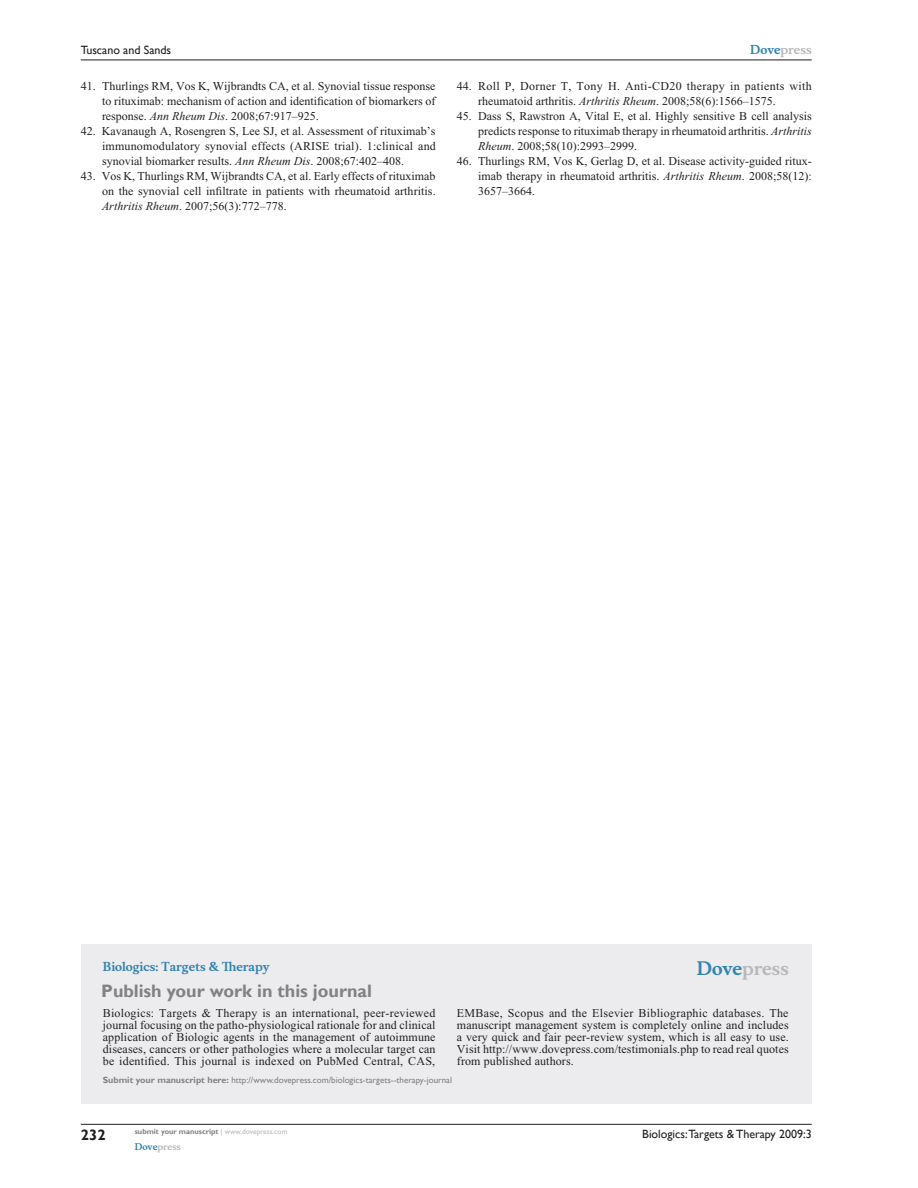
<style>
.page{position:relative;width:918px;height:1188px;background:#fff}
.page>*{position:absolute;margin:0;border:0;box-sizing:border-box;transform-origin:0 0}
.t1{font:700 18px "Gill Sans";color:#808285}
.t2{font:700 18px "Musee";color:#b8b9bc}
.t3{font:700 15px "Gill Sans";color:#231f20}
.t4{font:12px/15px "Times New Roman";color:#231f20;text-align:justify}
.t5{font:12px/15px "Times New Roman";letter-spacing:.025em;color:#231f20}
.t6{font:12px "Gill Sans";color:#231f20}
.t7{font:700 12px "Musee";color:#3485ae}
.t8{font:700 12px "Musee";color:#b8b9bc}
.t9{font:9px "Gill Sans";color:#808285}
.t10{font:700 9px "Musee";color:#b8b9bc}
.t11{font:700 7.5px "Gill Sans";color:#808285}
.s1{color:#3485ae}
.s2{font-style:italic}
.s3{font-weight:700}
.s4{font-weight:400;color:#b8b9bc}
</style>
<div class="page">
<div style="left:81px;top:944px;width:731px;height:159px;background:#ececee"></div>
<hr style="left:81px;top:1124px;width:731px;height:1px;background:#231f20">
<hr style="left:81px;top:60px;width:731px;height:1px;background:#231f20">
<p class="t6" style="left:81px;top:43px;width:92px">Tuscano and Sands</p>
<p class="t8" style="left:750px;top:43px;width:63px"><span class="s1">Dove</span>press</p>
<p class="t4" style="left:102px;top:79px;width:335px;text-indent:-21px">41. Thurlings RM, Vos K, Wijbrandts CA, et al. Synovial tissue response to rituximab: mechanism of action and identification of biomarkers of response. <span class="s2">Ann Rheum Dis</span>. 2008;67:917–925.</p>
<p class="t4" style="left:102px;top:124px;width:335px;text-indent:-21px">42. Kavanaugh A, Rosengren S, Lee SJ, et al. Assessment of rituximab’s immunomodulatory synovial effects (ARISE trial). 1:clinical and synovial biomarker results. <span class="s2">Ann Rheum Dis</span>. 2008;67:402–408.</p>
<p class="t4" style="left:102px;top:169px;width:335px;text-indent:-21px">43. Vos K, Thurlings RM, Wijbrandts CA, et al. Early effects of rituximab on the synovial cell infiltrate in patients with rheumatoid arthritis.<br><span class="s2">Arthritis Rheum</span>. 2007;56(3):772–778.</p>
<p class="t5" style="left:478px;top:79px;width:335px;text-indent:-21px">44. Roll P, Dorner T, Tony H. Anti-CD20 therapy in patients with rheumatoid arthritis. <span class="s2">Arthritis Rheum</span>. 2008;58(6):1566–1575.</p>
<p class="t4" style="left:478px;top:109px;width:335px;text-indent:-21px">45. Dass S, Rawstron A, Vital E, et al. Highly sensitive B cell analysis predicts response to rituximab therapy in rheumatoid arthritis. <span class="s2">Arthritis Rheum</span>. 2008;58(10):2993–2999.</p>
<p class="t4" style="left:478px;top:154px;width:335px;text-indent:-21px">46. Thurlings RM, Vos K, Gerlag D, et al. Disease activity-guided ritux&shy;imab therapy in rheumatoid arthritis. <span class="s2">Arthritis Rheum</span>. 2008;58(12):<br>3657–3664.</p>
<p class="t7" style="left:103px;top:959px;width:168px">Biologics: Targets &amp; Therapy</p>
<h1 class="t1" style="left:101px;top:980px;width:272px">Publish your work in this journal</h1>
<h1 class="t2" style="left:697px;top:958px;width:94px"><span class="s1">Dove</span>press</h1>
<p class="t4" style="left:103px;top:1007px;width:334px;line-height:12px">Biologics: Targets &amp; Therapy is an international, peer-reviewed journal focusing on the patho-physiological rationale for and clinical application of Biologic agents in the management of autoimmune diseases, cancers or other pathologies where a molecular target can be identified. This journal is indexed on PubMed Central, CAS,</p>
<p class="t4" style="left:457px;top:1007px;width:333px;line-height:12px">EMBase, Scopus and the Elsevier Bibliographic databases. The manuscript management system is completely online and includes a very quick and fair peer-review system, which is all easy to use.<br>Visit http://www.dovepress.com/testimonials.php to read real quotes from published authors.</p>
<p class="t9" style="left:103px;top:1075px;width:351px"><span class="s3">Submit your manuscript here:</span> http://www.dovepress.com/biologics-targets--therapy-journal</p>
<p class="t3" style="left:81px;top:1126px;width:26px">232</p>
<p class="t11" style="left:135px;top:1127px;width:154px">submit your manuscript <span class="s4">| www.dovepress.com</span></p>
<p class="t10" style="left:135px;top:1141px;width:48px"><span class="s1">Dove</span>press</p>
<p class="t6" style="left:642px;top:1127px;width:171px">Biologics:Targets &amp; Therapy 2009:3</p>
</div>
